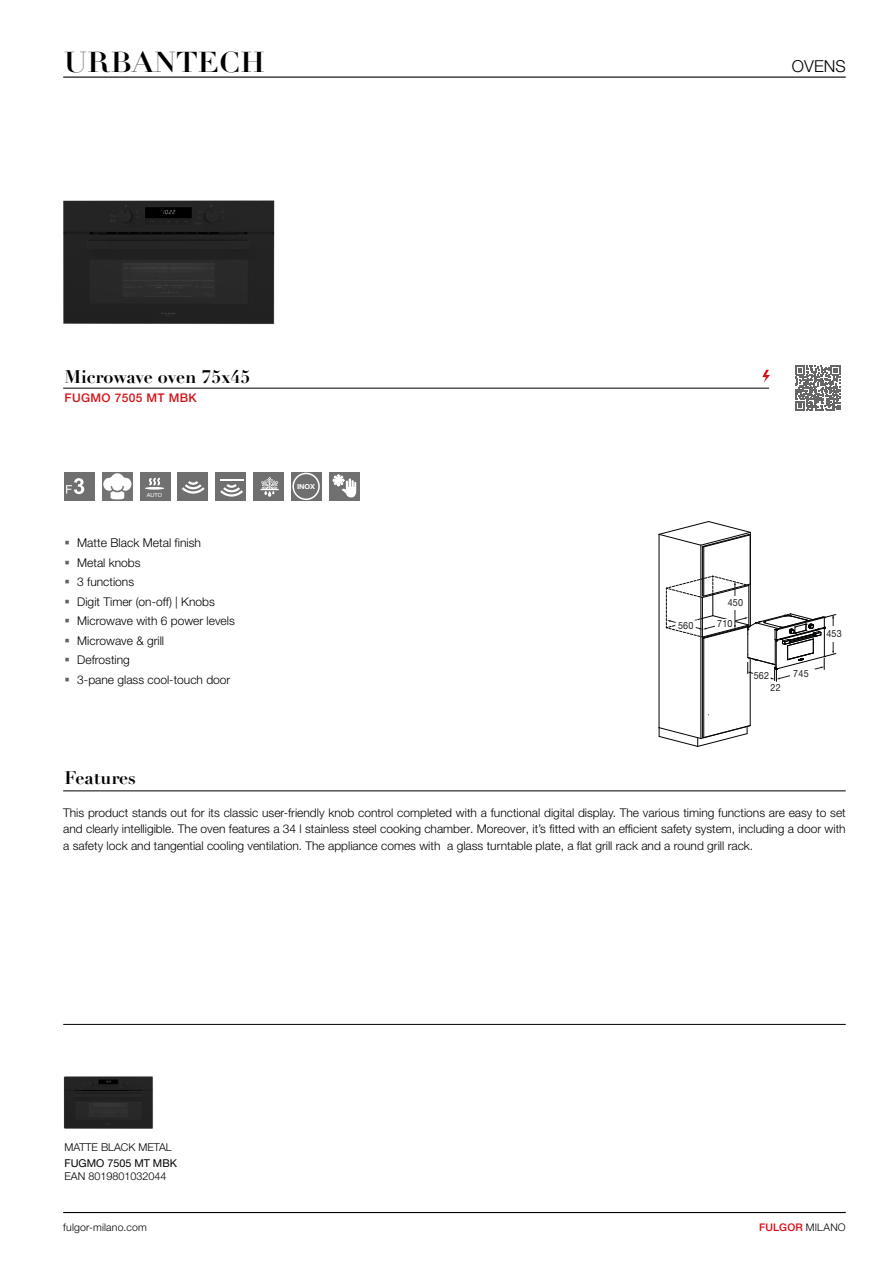
<style>
.page{position:relative;width:893px;height:1263px;background:#fff}
.page>*{position:absolute;margin:0;border:0;box-sizing:border-box;transform-origin:0 0}
.t1{font:28.35px "Didot LT Pro Headline";color:#000;scale:1.11 1}
.t2{font:700 18px "Didot LT Pro";color:#000}
.t3{font:300 16.5px "Helvetica Neue LT Std";color:#000}
.t4{font:300 12.15px "Helvetica Neue LT Std";color:#000}
.t5{font:300 12px/16.5px "Helvetica Neue LT Std";color:#000;text-align:justify}
.t6{font:300 12px "Helvetica Neue LT Std";color:#020203}
.t7{font:500 12px "Helvetica Neue LT Std";letter-spacing:.03em;color:#d51317}
.t8{font:300 10.8px "Helvetica Neue LT Std";color:#000}
.t9{font:10.8px "Helvetica Neue LT Std";color:#000}
.t10{font:300 10.5px "Helvetica Neue LT Std";letter-spacing:.02em;color:#000}
.t11{font:500 10.5px "Helvetica Neue LT Std";letter-spacing:.02em;color:#e30613}
.t12{font:9.9px "Helvetica Neue LT Std";letter-spacing:.025em;color:#1d1e1b;scale:.9 1}
.t13{font:700 6.9px "Helvetica Neue";color:#fff;scale:1.07 1}
.t14{font:5.55px "Helvetica Neue LT Std";color:#fff}
.s1{color:#646363}
.s2{font-weight:300;color:#000}
</style>
<div class="page">
<hr style="left:63px;top:77px;width:783px;height:1px;background:#000">
<hr style="left:63px;top:388px;width:706px;height:1px;background:#000">
<hr style="left:63px;top:791px;width:783px;height:1px;background:#000">
<hr style="left:63px;top:1024px;width:783px;height:1px;background:#000">
<svg style="left:762px;top:370px;width:8px;height:13px"></svg>
<div style="left:329px;top:472px;width:30px;height:29px;background:#707070"></div>
<svg style="left:333px;top:474px;width:23px;height:23px"></svg>
<img style="left:102px;top:472px;width:30px;height:29px">
<div style="left:140px;top:472px;width:30px;height:29px;background:#707070"></div>
<svg style="left:149px;top:477px;width:12px;height:9px"></svg>
<hr style="left:145px;top:487px;width:19px;height:3px;background:#fff;border-radius:50%">
<div style="left:291px;top:472px;width:30px;height:29px;background:#706f6f"></div>
<div style="left:292px;top:473px;width:28px;height:27px;border:2px solid #fff;border-radius:50%"></div>
<div style="left:178px;top:472px;width:30px;height:29px;background:#706f6f"></div>
<svg style="left:182px;top:481px;width:23px;height:13px"></svg>
<div style="left:254px;top:472px;width:30px;height:29px;background:#706f6f"></div>
<svg style="left:260px;top:477px;width:19px;height:20px"></svg>
<div style="left:216px;top:472px;width:30px;height:29px;background:#706f6f"></div>
<svg style="left:220px;top:484px;width:23px;height:13px"></svg>
<hr style="left:220px;top:479px;width:23px;height:2px;background:#fff">
<div style="left:65px;top:472px;width:30px;height:29px;background:#706f6f"></div>
<svg style="left:66px;top:478px;width:18px;height:16px"></svg>
<img style="left:63px;top:200px;width:212px;height:125px">
<img style="left:63px;top:1076px;width:89px;height:52px">
<svg style="left:795px;top:366px;width:45px;height:45px"></svg>
<hr style="left:659px;top:534px;width:1px;height:194px;background:#010202">
<hr style="left:701px;top:545px;width:1px;height:193px;background:#010202">
<hr style="left:702px;top:546px;width:1px;height:50px;background:#010202">
<hr style="left:703px;top:547px;width:1px;height:49px;background:#010202">
<hr style="left:750px;top:535px;width:1px;height:49px;background:#010202">
<svg style="left:659px;top:521px;width:92px;height:26px"></svg>
<hr style="left:750px;top:658px;width:1px;height:67px;background:#010202">
<hr style="left:703px;top:638px;width:1px;height:99px;background:#010202">
<hr style="left:702px;top:638px;width:1px;height:99px;background:#010202">
<svg style="left:659px;top:725px;width:92px;height:22px"></svg>
<svg style="left:666px;top:576px;width:170px;height:106px"></svg>
<hr style="left:63px;top:1212px;width:783px;height:1px;background:#000">
<h1 class="t1" style="left:63px;top:45px;width:183px">URBANTECH</h1>
<h3 class="t3" style="left:792px;top:56px;width:55px">OVENS</h3>
<h2 class="t2" style="left:65px;top:365px;width:187px">Microwave oven 75x45</h2>
<p class="t7" style="left:65px;top:390px;width:134px">FUGMO 7505 MT MBK</p>
<p class="t14" style="left:147px;top:492px;width:17px">AUTO</p>
<p class="t4" style="left:65px;top:535px;width:138px"><span class="s1">▪</span> Matte Black Metal finish</p>
<p class="t5" style="left:65px;top:554px;width:78px"><span class="s1">▪</span> Metal knobs</p>
<p class="t5" style="left:65px;top:573px;width:71px"><span class="s1">▪</span> 3 functions</p>
<p class="t5" style="left:65px;top:593px;width:152px"><span class="s1">▪</span> Digit Timer (on-off) | Knobs</p>
<p class="t5" style="left:65px;top:612px;width:172px"><span class="s1">▪</span> Microwave with 6 power levels</p>
<p class="t6" style="left:65px;top:633px;width:101px"><span class="s1">▪</span> Microwave &amp; grill</p>
<p class="t5" style="left:65px;top:651px;width:67px"><span class="s1">▪</span> Defrosting</p>
<p class="t5" style="left:65px;top:671px;width:167px"><span class="s1">▪</span> 3-pane glass cool-touch door</p>
<h2 class="t2" style="left:65px;top:766px;width:73px">Features</h2>
<p class="t13" style="left:297px;top:481px;width:18px">INOX</p>
<p class="t12" style="left:728px;top:596px;width:19px">450</p>
<p class="t12" style="left:678px;top:619px;width:19px">560</p>
<p class="t12" style="left:717px;top:617px;width:18px">710</p>
<p class="t12" style="left:754px;top:670px;width:19px">562</p>
<p class="t12" style="left:793px;top:667px;width:19px">745</p>
<p class="t12" style="left:771px;top:681px;width:13px">22</p>
<p class="t12" style="left:826px;top:627px;width:19px">453</p>
<p class="t5" style="left:63px;top:804px;width:784px">This product stands out for its classic user-friendly knob control completed with a functional digital display. The various timing functions are easy to set and clearly intelligible. The oven features a 34 l stainless steel cooking chamber. Moreover, it’s fitted with an efficient safety system, including a door with a safety lock and tangential cooling ventilation. The appliance comes with a glass turntable plate, a flat grill rack and a round grill rack.</p>
<p class="t8" style="left:65px;top:1140px;width:109px">MATTE BLACK METAL</p>
<p class="t9" style="left:65px;top:1156px;width:114px">FUGMO 7505 MT MBK</p>
<p class="t8" style="left:65px;top:1169px;width:103px">EAN 8019801032044</p>
<p class="t10" style="left:63px;top:1220px;width:85px">fulgor-milano.com</p>
<p class="t11" style="left:759px;top:1220px;width:88px">FULGOR <span class="s2">MILANO</span></p>
</div>
